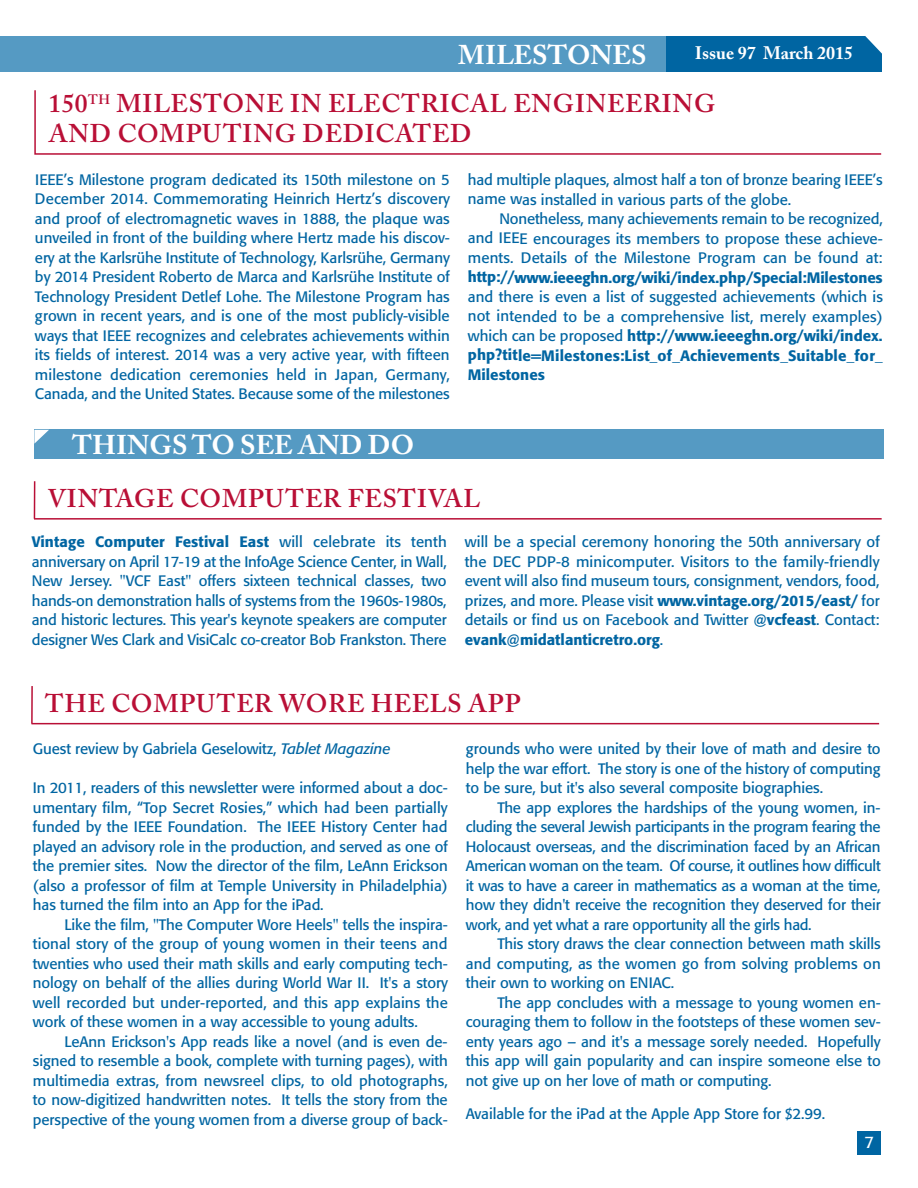
<style>
.page{position:relative;width:918px;height:1188px;background:#fff}
.page>*{position:absolute;margin:0;border:0;box-sizing:border-box;transform-origin:0 0}
.t1{font:700 27px "Adobe Caslon Pro";color:#fff}
.t2{font:600 25.5px/30.6px "Adobe Caslon Pro";letter-spacing:.03em;color:#b90f36}
.t3{font:700 18px "Adobe Caslon Pro";color:#fff}
.t4{font:16.5px "Formata";color:#fff}
.t5{font:15px/19.5px "Formata";letter-spacing:-.005em;color:#0065a2;text-align:justify}
.t6{font:500 15px "Formata";letter-spacing:-.01em;color:#0065a2}
.s1{font-weight:500}
.s2{font-style:italic}
</style>
<div class="page">
<div style="left:666px;top:36px;width:216px;height:35px;background:#0065a2"></div>
<div style="left:0;top:36px;width:666px;height:35px;background:#559ac3"></div>
<svg style="left:865px;top:36px;width:17px;height:18px"></svg>
<div style="left:858px;top:1131px;width:23px;height:23px;background:#0065a2"></div>
<hr style="left:31px;top:686px;width:2px;height:37px;background:#b90f36">
<hr style="left:31px;top:723px;width:848px;height:1px;background:#b90f36">
<div style="left:34px;top:430px;width:850px;height:29px;background:#559ac3"></div>
<svg style="left:34px;top:430px;width:15px;height:14px"></svg>
<svg style="left:34px;top:90px;width:848px;height:65px"></svg>
<hr style="left:34px;top:481px;width:1px;height:38px;background:#b90f36">
<hr style="left:34px;top:518px;width:848px;height:2px;background:#b90f36">
<h1 class="t1" style="left:458px;top:44px;width:190px">MILESTONES</h1>
<p class="t3" style="left:695px;top:46px;width:160px">Issue 97 March 2015</p>
<h2 class="t2" style="left:49px;top:91px;width:668px">150<sup>TH</sup> MILESTONE IN ELECTRICAL ENGINEERING<br>AND COMPUTING DEDICATED</h2>
<p class="t5" style="left:35px;top:171px;width:417px">IEEE’s Milestone program dedicated its 150th milestone on 5<br>December 2014. Commemorating Heinrich Hertz’s discovery and proof of electromagnetic waves in 1888, the plaque was unveiled in front of the building where Hertz made his discov&shy;ery at the Karlsrühe Institute of Technology, Karlsrühe, Germany by 2014 President Roberto de Marca and Karlsrühe Institute of Technology President Detlef Lohe. The Milestone Program has grown in recent years, and is one of the most publicly-visible ways that IEEE recognizes and celebrates achievements within its fields of interest. 2014 was a very active year, with fifteen milestone dedication ceremonies held in Japan, Germany, Canada, and the United States. Because some of the milestones</p>
<p class="t5" style="left:468px;top:171px;width:416px">had multiple plaques, almost half a ton of bronze bearing IEEE’s name was installed in various parts of the globe.</p>
<p class="t5" style="left:468px;top:210px;width:416px;text-indent:32px">Nonetheless, many achievements remain to be recognized, and IEEE encourages its members to propose these achieve&shy;ments. Details of the Milestone Program can be found at:</p>
<p class="t6" style="left:468px;top:271px;width:416px">http://www.ieeeghn.org/wiki/index.php/Special:Milestones</p>
<p class="t5" style="left:468px;top:288px;width:417px">and there is even a list of suggested achievements (which is not intended to be a comprehensive list, merely examples) which can be proposed <span class="s1">http://www.ieeeghn.org/wiki/index. php?title=Milestones:List_of_Achievements_Suitable_for_ Milestones</span></p>
<h1 class="t1" style="left:72px;top:434px;width:344px">THINGS TO SEE AND DO</h1>
<h2 class="t2" style="left:48px;top:486px;width:434px">VINTAGE COMPUTER FESTIVAL</h2>
<p class="t5" style="left:32px;top:534px;width:416px"><span class="s1">Vintage Computer Festival East</span> will celebrate its tenth anniversary on April 17-19 at the InfoAge Science Center, in Wall, New Jersey. "VCF East" offers sixteen technical classes, two hands-on demonstration halls of systems from the 1960s-1980s, and historic lectures. This year's keynote speakers are computer designer Wes Clark and VisiCalc co-creator Bob Frankston. There</p>
<p class="t5" style="left:465px;top:534px;width:416px">will be a special ceremony honoring the 50th anniversary of the DEC PDP-8 minicomputer. Visitors to the family-friendly event will also find museum tours, consignment, vendors, food, prizes, and more. Please visit <span class="s1">www.vintage.org/2015/east/</span> for details or find us on Facebook and Twitter <span class="s1">@vcfeast</span>. Contact: <span class="s1">evank@midatlanticretro.org</span>.</p>
<h2 class="t2" style="left:45px;top:691px;width:477px">THE COMPUTER WORE HEELS APP</h2>
<p class="t5" style="left:33px;top:740px;width:359px">Guest review by Gabriela Geselowitz, <span class="s2">Tablet Magazine</span></p>
<p class="t5" style="left:33px;top:779px;width:416px">In 2011, readers of this newsletter were informed about a doc&shy;umentary film, “Top Secret Rosies,” which had been partially funded by the IEEE Foundation. The IEEE History Center had played an advisory role in the production, and served as one of the premier sites. Now the director of the film, LeAnn Erickson (also a professor of film at Temple University in Philadelphia) has turned the film into an App for the iPad.</p>
<p class="t5" style="left:33px;top:916px;width:416px;text-indent:32px">Like the film, "The Computer Wore Heels" tells the inspira&shy;tional story of the group of young women in their teens and twenties who used their math skills and early computing tech&shy;nology on behalf of the allies during World War II. It's a story well recorded but under-reported, and this app explains the work of these women in a way accessible to young adults.</p>
<p class="t5" style="left:33px;top:1033px;width:416px;text-indent:32px">LeAnn Erickson's App reads like a novel (and is even de&shy;signed to resemble a book, complete with turning pages), with multimedia extras, from newsreel clips, to old photographs, to now-digitized handwritten notes. It tells the story from the perspective of the young women from a diverse group of back-</p>
<p class="t5" style="left:466px;top:740px;width:416px">grounds who were united by their love of math and desire to help the war effort. The story is one of the history of computing to be sure, but it's also several composite biographies.</p>
<p class="t5" style="left:466px;top:799px;width:416px;text-indent:32px">The app explores the hardships of the young women, in&shy;cluding the several Jewish participants in the program fearing the Holocaust overseas, and the discrimination faced by an African American woman on the team. Of course, it outlines how difficult it was to have a career in mathematics as a woman at the time, how they didn't receive the recognition they deserved for their work, and yet what a rare opportunity all the girls had.</p>
<p class="t5" style="left:466px;top:935px;width:416px;text-indent:32px">This story draws the clear connection between math skills and computing, as the women go from solving problems on their own to working on ENIAC.</p>
<p class="t5" style="left:466px;top:994px;width:417px;text-indent:32px">The app concludes with a message to young women en&shy;couraging them to follow in the footsteps of these women sev&shy;enty years ago – and it's a message sorely needed. Hopefully this app will gain popularity and can inspire someone else to not give up on her love of math or computing.</p>
<p class="t5" style="left:466px;top:1105px;width:361px">Available for the iPad at the Apple App Store for $2.99.</p>
<p class="t4" style="left:865px;top:1135px;width:11px">7</p>
</div>
